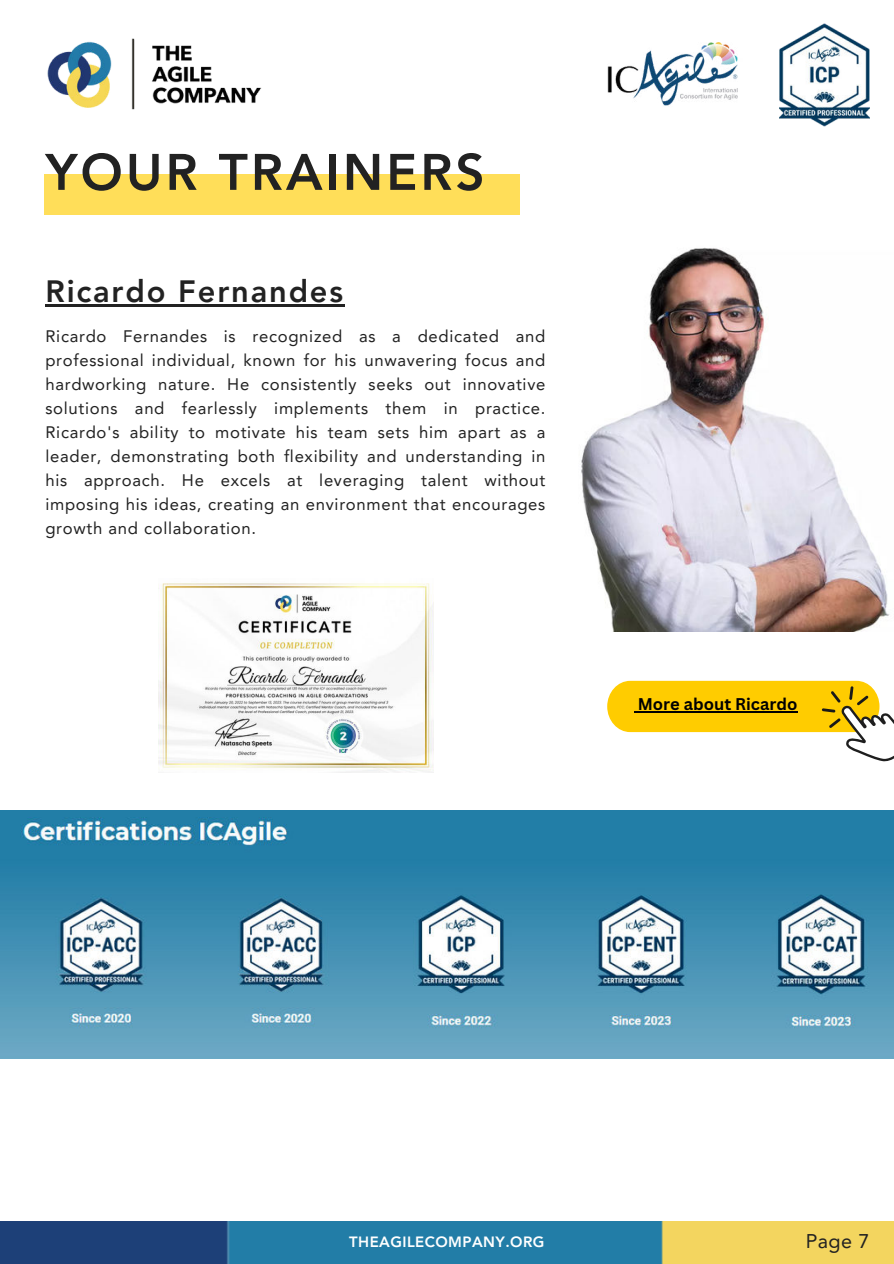
<style>
.page{position:relative;width:894px;height:1264px;background:#fff}
.page>*{position:absolute;margin:0;border:0;box-sizing:border-box;transform-origin:0 0}
.t1{font:800 50.7px "Avenir LT Pro";letter-spacing:.06em;color:#222}
.t2{font:800 30.75px "Avenir LT Pro";letter-spacing:.06em;color:#222}
.t3{font:19.8px "Avenir LT Pro";color:#222}
.t4{font:16.65px/24px "Avenir LT Pro";letter-spacing:.04em;color:#222;text-align:justify}
.t5{font:700 16.5px "Canva Sans";color:#000}
.t6{font:800 14.85px "Avenir LT Pro";letter-spacing:.03em;color:#fff}
</style>
<div class="page">
<img style="left:0;top:1221px;width:893px;height:42px">
<img style="left:47px;top:38px;width:215px;height:72px">
<img style="left:607px;top:42px;width:131px;height:64px">
<div style="left:44px;top:174px;width:476px;height:40px;background:#ffde59"></div>
<img style="left:779px;top:23px;width:90px;height:104px">
<img style="left:581px;top:247px;width:309px;height:385px">
<img style="left:158px;top:583px;width:275px;height:189px">
<img style="left:0;top:810px;width:893px;height:248px">
<hr style="left:45px;top:304px;width:300px;height:3px;background:#222">
<svg style="left:607px;top:681px;width:286px;height:81px"></svg>
<hr style="left:637px;top:711px;width:160px;height:1px;background:#000">
<h1 class="t1" style="left:45px;top:142px;width:440px">YOUR TRAINERS</h1>
<h2 class="t2" style="left:45px;top:273px;width:299px">Ricardo Fernandes</h2>
<p class="t4" style="left:45px;top:324px;width:501px">Ricardo Fernandes is recognized as a dedicated and professional individual, known for his unwavering focus and hardworking nature. He consistently seeks out innovative solutions and fearlessly implements them in practice.<br>Ricardo's ability to motivate his team sets him apart as a leader, demonstrating both flexibility and understanding in his approach. He excels at leveraging talent without imposing his ideas, creating an environment that encourages growth and collaboration.</p>
<p class="t5" style="left:637px;top:694px;width:161px">More about Ricardo</p>
<p class="t6" style="left:349px;top:1233px;width:196px">THEAGILECOMPANY.ORG</p>
<p class="t3" style="left:805px;top:1229px;width:65px">Page 7</p>
</div>
